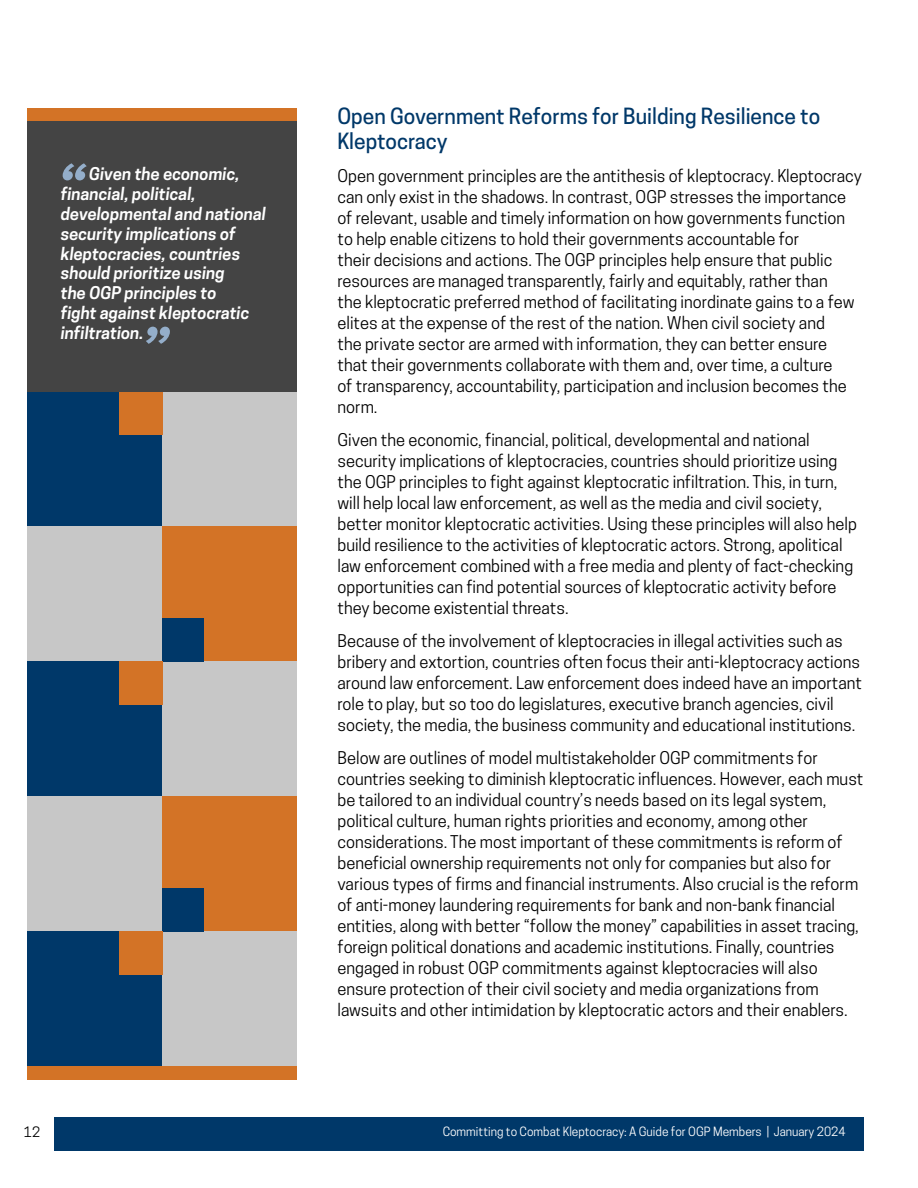
<style>
.page{position:relative;width:918px;height:1188px;background:#fff}
.page>*{position:absolute;margin:0;border:0;box-sizing:border-box;transform-origin:0 0}
.t1{font:500 21px/25.2px "Cooper Hewitt";color:#003869}
.t2{font:16.5px/21px "Cooper Hewitt";color:#000}
.t3{font:italic 600 16.5px/19.8px "Cooper Hewitt";color:#fff}
.t4{font:13.5px "Cooper Hewitt";color:#000}
.t5{font:12px "Cooper Hewitt";color:#fff}
</style>
<div class="page">
<div style="left:54px;top:1117px;width:810px;height:34px;background:#003869"></div>
<div style="left:27px;top:108px;width:270px;height:972px;background:#c7c7c7"></div>
<div style="left:162px;top:796px;width:135px;height:136px;background:#d37326"></div>
<div style="left:162px;top:526px;width:135px;height:136px;background:#d37326"></div>
<div style="left:27px;top:932px;width:135px;height:134px;background:#003869"></div>
<div style="left:162px;top:888px;width:41px;height:44px;background:#003869"></div>
<div style="left:162px;top:618px;width:41px;height:44px;background:#003869"></div>
<div style="left:27px;top:392px;width:135px;height:134px;background:#003869"></div>
<div style="left:27px;top:662px;width:135px;height:134px;background:#003869"></div>
<div style="left:27px;top:1066px;width:270px;height:14px;background:#d37326"></div>
<div style="left:27px;top:108px;width:270px;height:14px;background:#d37326"></div>
<div style="left:119px;top:932px;width:43px;height:43px;background:#d37326"></div>
<div style="left:119px;top:662px;width:43px;height:43px;background:#d37326"></div>
<div style="left:119px;top:392px;width:43px;height:43px;background:#d37326"></div>
<div style="left:27px;top:121px;width:270px;height:271px;background:#444"></div>
<svg style="left:63px;top:163px;width:24px;height:17px"></svg>
<svg style="left:146px;top:327px;width:24px;height:17px"></svg>
<p class="t3" style="left:61px;top:164px;width:207px;text-indent:28px">Given the economic, financial, political, developmental and national security implications of kleptocracies, countries should prioritize using<br>the OGP principles to<br>fight against kleptocratic infiltration.</p>
<p class="t1" style="left:338px;top:103px;width:484px">Open Government Reforms for Building Resilience to<br>Kleptocracy</p>
<p class="t2" style="left:338px;top:165px;width:526px">Open government principles are the antithesis of kleptocracy. Kleptocracy can only exist in the shadows. In contrast, OGP stresses the importance of relevant, usable and timely information on how governments function to help enable citizens to hold their governments accountable for<br>their decisions and actions. The OGP principles help ensure that public resources are managed transparently, fairly and equitably, rather than<br>the kleptocratic preferred method of facilitating inordinate gains to a few elites at the expense of the rest of the nation. When civil society and<br>the private sector are armed with information, they can better ensure<br>that their governments collaborate with them and, over time, a culture<br>of transparency, accountability, participation and inclusion becomes the norm.</p>
<p class="t2" style="left:338px;top:429px;width:521px">Given the economic, financial, political, developmental and national security implications of kleptocracies, countries should prioritize using the OGP principles to fight against kleptocratic infiltration. This, in turn, will help local law enforcement, as well as the media and civil society, better monitor kleptocratic activities. Using these principles will also help build resilience to the activities of kleptocratic actors. Strong, apolitical law enforcement combined with a free media and plenty of fact-checking opportunities can find potential sources of kleptocratic activity before they become existential threats.</p>
<p class="t2" style="left:338px;top:630px;width:526px">Because of the involvement of kleptocracies in illegal activities such as bribery and extortion, countries often focus their anti-kleptocracy actions around law enforcement. Law enforcement does indeed have an important role to play, but so too do legislatures, executive branch agencies, civil society, the media, the business community and educational institutions.</p>
<p class="t2" style="left:338px;top:747px;width:527px">Below are outlines of model multistakeholder OGP commitments for countries seeking to diminish kleptocratic influences. However, each must be tailored to an individual country’s needs based on its legal system, political culture, human rights priorities and economy, among other considerations. The most important of these commitments is reform of beneficial ownership requirements not only for companies but also for various types of firms and financial instruments. Also crucial is the reform of anti-money laundering requirements for bank and non-bank financial entities, along with better “follow the money” capabilities in asset tracing, foreign political donations and academic institutions. Finally, countries engaged in robust OGP commitments against kleptocracies will also ensure protection of their civil society and media organizations from lawsuits and other intimidation by kleptocratic actors and their enablers.</p>
<p class="t4" style="left:24px;top:1124px;width:18px">12</p>
<p class="t5" style="left:443px;top:1124px;width:404px">Committing to Combat Kleptocracy: A Guide for OGP Members | January 2024</p>
</div>
